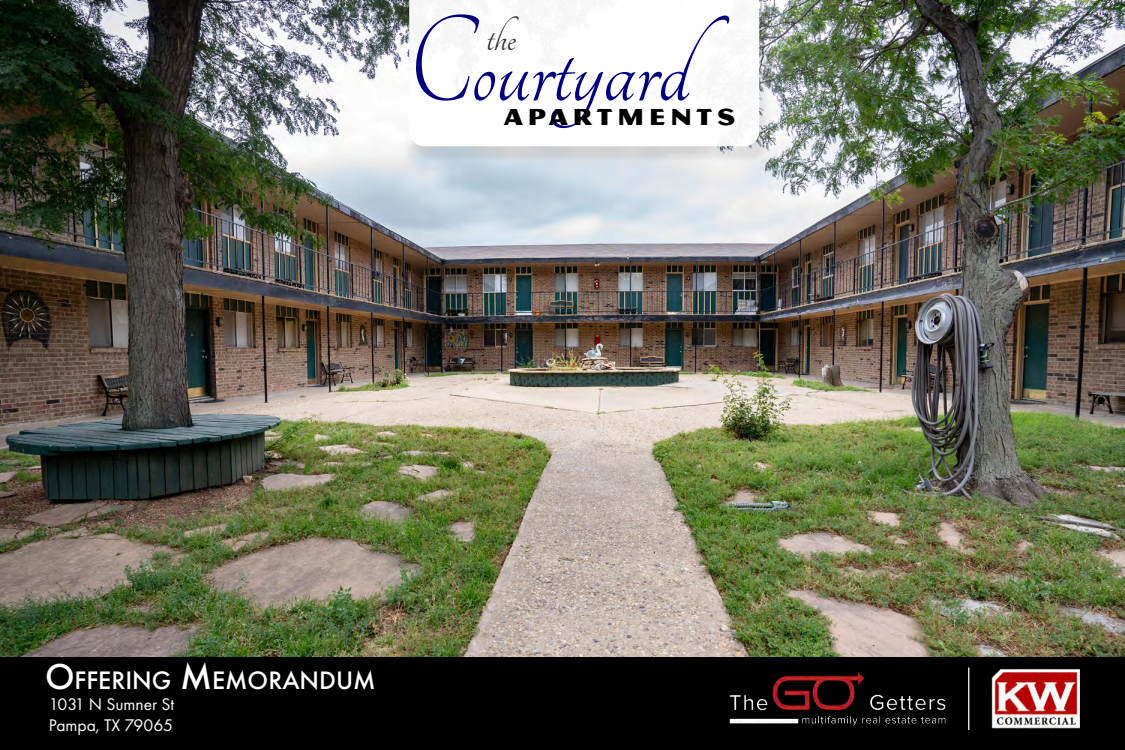
<style>
.page{position:relative;width:1125px;height:750px;background:#fff}
.page>*{position:absolute;margin:0;border:0;box-sizing:border-box;transform-origin:0 0}
.t1{font:112.5px "Tangerine";color:#00007f}
.t2{font:45px "Tangerine";color:#2d2d2d}
.t3{font:500 26.25px "Futura PT";color:#fff}
.t4{font:24.88px "Magnesium MVB";letter-spacing:.18em;color:#000}
.t5{font:17.5px "Futura PT";color:#fff}
.s1{font-size:133.88px}
.s2{font-size:37.5px}
</style>
<div class="page">
<img style="left:0;top:0;width:1125px;height:657px">
<div style="left:0;top:657px;width:1125px;height:93px;background:#000"></div>
<img style="left:729px;top:672px;width:217px;height:54px">
<img style="left:991px;top:669px;width:89px;height:60px">
<hr style="left:968px;top:668px;width:1px;height:62px;background:#fff">
<div style="left:409px;top:4px;width:363px;height:160px;background:#000;opacity:.1"></div>
<svg style="left:409px;top:0;width:350px;height:146px"></svg>
<p class="t1" style="left:408px;top:15px;width:283px"><span class="s1">C</span>ourtyard</p>
<p class="t2" style="left:486px;top:16px;width:32px">the</p>
<p class="t4" style="left:504px;top:101px;width:233px">APARTMENTS</p>
<p class="t3" style="left:45px;top:664px;width:329px"><span class="s2">O</span>FFERING <span class="s2">M</span>EMORANDUM</p>
<p class="t5" style="left:49px;top:693px;width:127px">1031 N Sumner St</p>
<p class="t5" style="left:49px;top:714px;width:126px">Pampa, TX 79065</p>
</div>
